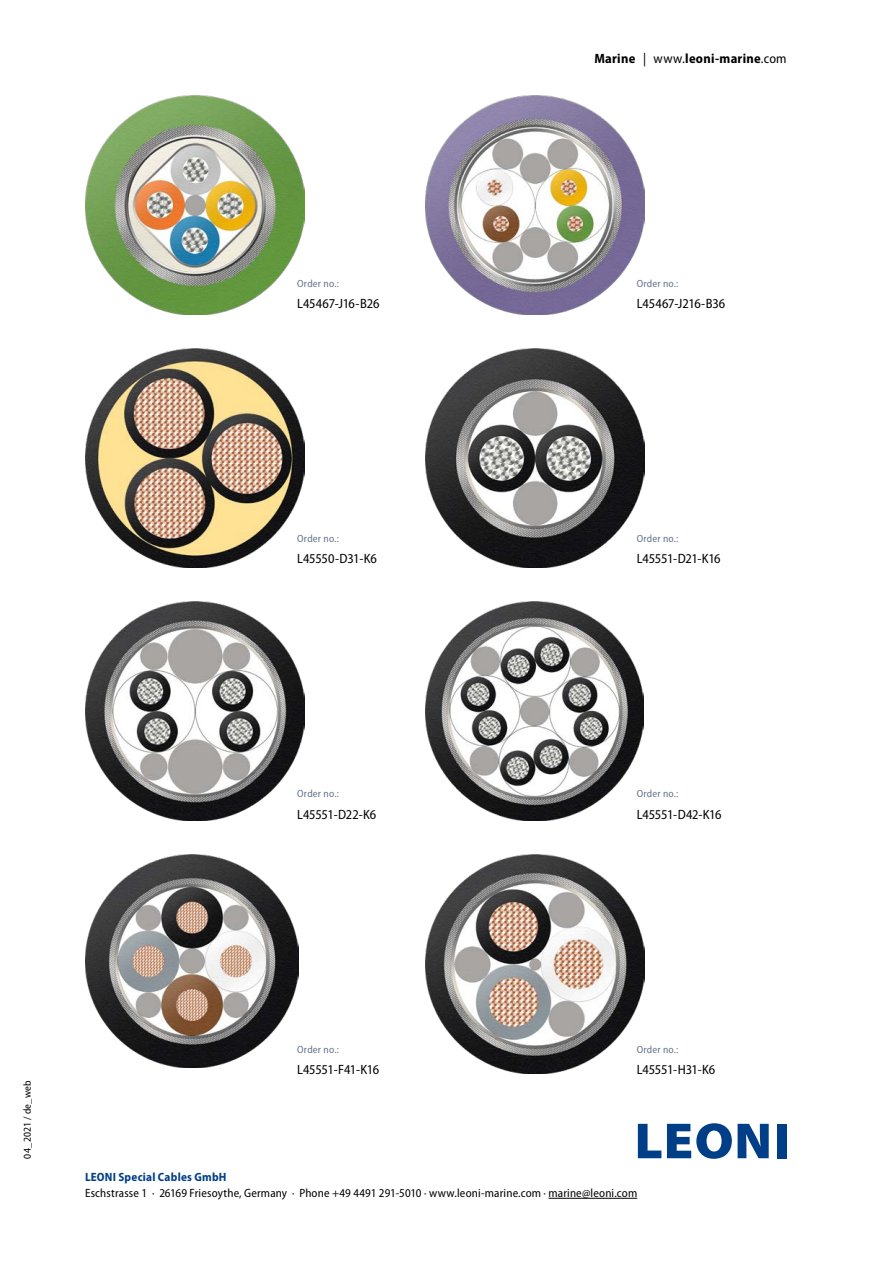
<style>
.page{position:relative;width:893px;height:1263px;background:#fff}
.page>*{position:absolute;margin:0;border:0;box-sizing:border-box;transform-origin:0 0}
.t1{font:semi-condensed 13.5px "Myriad Pro";letter-spacing:-.015em;color:#000}
.t2{font:700 semi-condensed 13.5px "Myriad Pro";letter-spacing:.02em;color:#000}
.t3{font:semi-condensed 12px "Myriad Pro";letter-spacing:.015em;color:#000}
.t4{font:700 semi-condensed 12px "Myriad Pro";letter-spacing:.02em;color:#003e87}
.t5{font:semi-condensed 10.5px "Myriad Pro";letter-spacing:.02em;color:#65758a}
.t6{font:semi-condensed 10.5px "Myriad Pro";letter-spacing:.015em;color:#000}
.s1{font-weight:400}
</style>
<div class="page">
<svg style="left:638px;top:1124px;width:23px;height:34px"></svg>
<svg style="left:667px;top:1123px;width:65px;height:36px"></svg>
<svg style="left:738px;top:1124px;width:31px;height:34px"></svg>
<div style="left:777px;top:1124px;width:10px;height:34px;background:#003e87"></div>
<img style="left:86px;top:96px;width:219px;height:219px">
<img style="left:86px;top:349px;width:219px;height:219px">
<img style="left:86px;top:602px;width:219px;height:219px">
<img style="left:86px;top:855px;width:212px;height:212px">
<img style="left:425px;top:96px;width:219px;height:219px">
<img style="left:425px;top:349px;width:219px;height:219px">
<img style="left:425px;top:602px;width:219px;height:218px">
<img style="left:425px;top:855px;width:219px;height:219px">
<hr style="left:548px;top:1198px;width:89px;height:1px;background:#000">
<p class="t5" style="left:297px;top:277px;width:43px">Order no.:</p>
<p class="t1" style="left:297px;top:295px;width:84px">L45467-J16-B26</p>
<p class="t2" style="left:594px;top:50px;width:194px">Marine <span class="s1">| www.</span>leoni-marine<span class="s1">.com</span></p>
<p class="t5" style="left:637px;top:277px;width:43px">Order no.:</p>
<p class="t1" style="left:637px;top:295px;width:90px">L45467-J216-B36</p>
<p class="t5" style="left:297px;top:532px;width:43px">Order no.:</p>
<p class="t1" style="left:297px;top:551px;width:81px">L45550-D31-K6</p>
<p class="t5" style="left:637px;top:532px;width:43px">Order no.:</p>
<p class="t1" style="left:637px;top:551px;width:85px">L45551-D21-K16</p>
<p class="t5" style="left:297px;top:787px;width:43px">Order no.:</p>
<p class="t1" style="left:297px;top:806px;width:81px">L45551-D22-K6</p>
<p class="t5" style="left:637px;top:787px;width:43px">Order no.:</p>
<p class="t1" style="left:637px;top:806px;width:86px">L45551-D42-K16</p>
<p class="t6" style="left:21px;top:1159px;width:80px;rotate:-90deg">04_2021 / de_web</p>
<p class="t5" style="left:297px;top:1042px;width:43px">Order no.:</p>
<p class="t1" style="left:297px;top:1061px;width:83px">L45551-F41-K16</p>
<p class="t5" style="left:637px;top:1042px;width:43px">Order no.:</p>
<p class="t1" style="left:637px;top:1061px;width:80px">L45551-H31-K6</p>
<p class="t4" style="left:85px;top:1169px;width:143px">LEONI Special Cables GmbH</p>
<p class="t3" style="left:85px;top:1186px;width:554px">Eschstrasse 1 · 26169 Friesoythe, Germany · Phone +49 4491 291-5010 · www.leoni-marine.com · marine@leoni.com</p>
</div>
